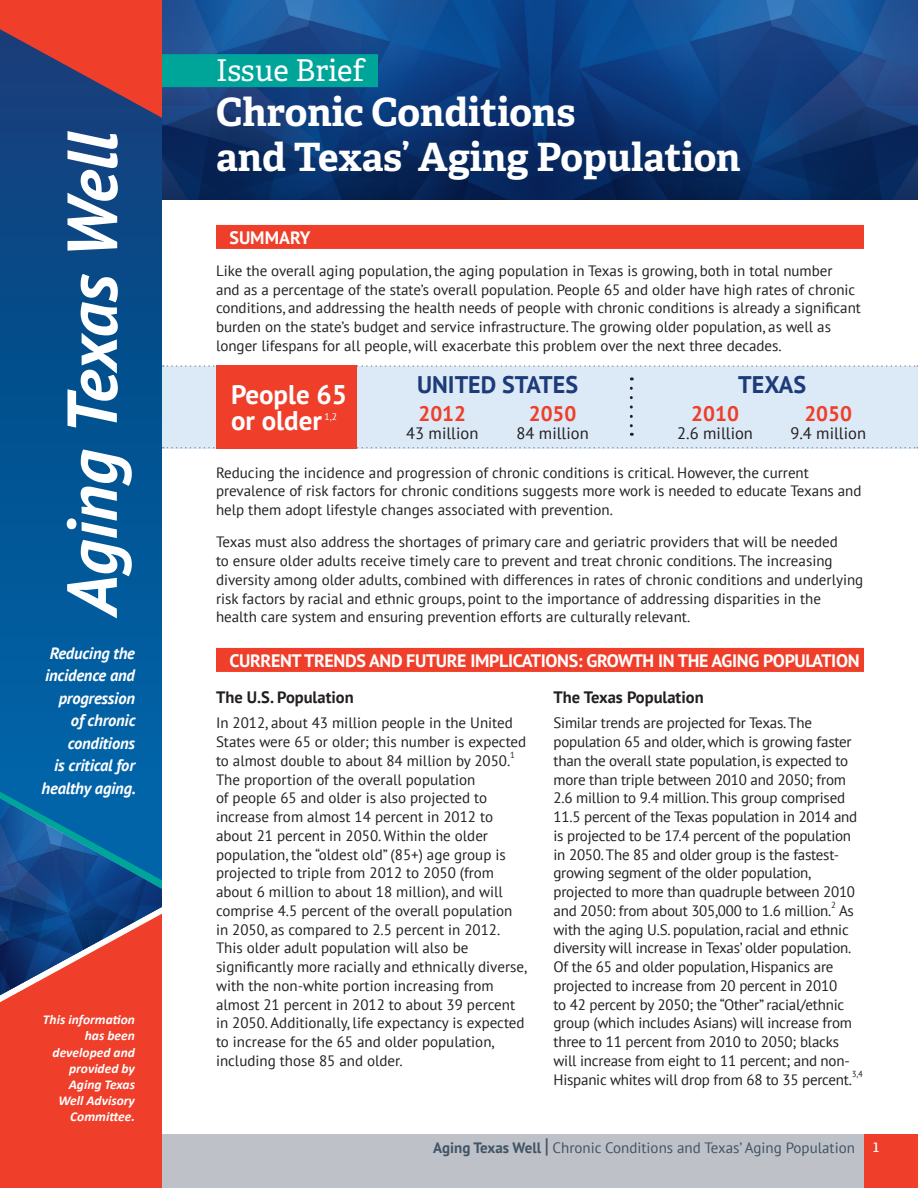
<style>
.page{position:relative;width:918px;height:1188px;background:#fff}
.page>*{position:absolute;margin:0;border:0;box-sizing:border-box;transform-origin:0 0}
.Copy{font:italic 700 70.5px "PT Sans";letter-spacing:-.01em;color:#fff}
.t1{font:700 39px/45px "Adelle PE";color:#fff}
.t2{font:30px "Adelle PE";color:#fff}
.Copy-2{font:700 27px/25.5px "PT Sans";color:#fff}
.Copy-3{font:700 24px "PT Sans";color:#1d3b78}
.Copy-4{font:700 21px "PT Sans";color:#ef3e29}
.t3{font:700 18px "PT Sans";letter-spacing:-.02em;color:#fff}
.t4{font:700 18px "PT Sans";color:#fff}
.SideQuote{font:italic 700 16.5px/22.5px "PT Sans";letter-spacing:-.01em;color:#fff;text-align:right}
.Copy-5{font:16.5px "PT Sans";color:#231f20}
.t5{font:700 16.5px "PT Sans";color:#231f20}
.Copy-6{font:15px/18.8px "PT Sans";color:#231f20}
.t6{font:15px "PT Sans";color:#415364}
.t7{font:italic 700 13.5px/16.2px "Calibri";color:#fff;text-align:right}
.Copy-7{font:9.6px "PT Sans";color:#fff}
.Copy-8{font:8.7px "PT Sans";color:#231f20}
.s1{font-weight:700}
.s2{font-weight:700;font-size:21px}
.s3{font-family:"Adelle PE";font-size:16.5px;color:#fff}
</style>
<div class="page">
<div style="left:162px;top:1134px;width:756px;height:54px;background:#bec1c8"></div>
<div style="left:864px;top:1134px;width:54px;height:54px;background:#ef3e29"></div>
<svg style="left:0;top:118px;width:162px;height:680px;background:#045392"></svg>
<img style="left:162px;top:0;width:756px;height:200px">
<div style="left:155px;top:54px;width:223px;height:33px;background:#00a59a"></div>
<div style="left:162px;top:366px;width:756px;height:82px;background:#dce9f6"></div>
<svg style="left:163px;top:447px;width:755px;height:1px"></svg>
<svg style="left:163px;top:365px;width:755px;height:2px"></svg>
<div style="left:216px;top:225px;width:648px;height:24px;background:#ef3e29"></div>
<div style="left:216px;top:648px;width:648px;height:24px;background:#ef3e29"></div>
<div style="left:216px;top:365px;width:140px;height:84px;background:#ef3e29"></div>
<svg style="left:630px;top:388px;width:3px;height:48px"></svg>
<div style="left:0;top:995px;width:162px;height:193px;background:#ef3e29"></div>
<svg style="left:0;top:798px;width:162px;height:197px;background:#3f527f"></svg>
<svg style="left:0;top:0;width:162px;height:118px;background:#9d3e48"></svg>
<p class="Copy" style="left:45px;top:616px;width:486px;rotate:-90deg">Aging Texas Well</p>
<p class="SideQuote" style="left:42px;top:641px;width:96px">Reducing the incidence and progression<br>of chronic conditions<br>is critical for healthy aging.</p>
<p class="t7" style="left:43px;top:1012px;width:94px">This information has been developed and provided by<br>Aging Texas<br>Well Advisory<br>Committee.</p>
<h1 class="t2" style="left:216px;top:49px;width:150px">Issue Brief</h1>
<h1 class="t1" style="left:216px;top:88px;width:526px">Chronic Conditions<br>and Texas’ Aging Population</h1>
<h2 class="t4" style="left:230px;top:225px;width:82px">SUMMARY</h2>
<p class="Copy-6" style="left:216px;top:261px;width:647px">Like the overall aging population, the aging population in Texas is growing, both in total number<br>and as a percentage of the state’s overall population. People 65 and older have high rates of chronic conditions, and addressing the health needs of people with chronic conditions is already a significant burden on the state’s budget and service infrastructure. The growing older population, as well as longer lifespans for all people, will exacerbate this problem over the next three decades.</p>
<p class="Copy-2" style="left:231px;top:381px;width:118px">People 65 or older</p>
<p class="Copy-7" style="left:325px;top:410px;width:14px">1,2</p>
<p class="Copy-3" style="left:417px;top:369px;width:163px">UNITED STATES</p>
<p class="Copy-3" style="left:738px;top:369px;width:69px">TEXAS</p>
<p class="Copy-4" style="left:419px;top:399px;width:49px">2012</p>
<p class="Copy-5" style="left:406px;top:422px;width:74px">43 million</p>
<p class="Copy-4" style="left:529px;top:399px;width:49px">2050</p>
<p class="Copy-5" style="left:517px;top:422px;width:74px">84 million</p>
<p class="Copy-4" style="left:691px;top:399px;width:49px">2010</p>
<p class="Copy-5" style="left:677px;top:422px;width:77px">2.6 million</p>
<p class="Copy-4" style="left:804px;top:399px;width:49px">2050</p>
<p class="Copy-5" style="left:790px;top:422px;width:77px">9.4 million</p>
<p class="Copy-6" style="left:216px;top:463px;width:647px">Reducing the incidence and progression of chronic conditions is critical. However, the current prevalence of risk factors for chronic conditions suggests more work is needed to educate Texans and help them adopt lifestyle changes associated with prevention.</p>
<p class="Copy-6" style="left:216px;top:532px;width:649px">Texas must also address the shortages of primary care and geriatric providers that will be needed<br>to ensure older adults receive timely care to prevent and treat chronic conditions. The increasing diversity among older adults, combined with differences in rates of chronic conditions and underlying risk factors by racial and ethnic groups, point to the importance of addressing disparities in the health care system and ensuring prevention efforts are culturally relevant.</p>
<h2 class="t3" style="left:230px;top:648px;width:632px">CURRENT TRENDS AND FUTURE IMPLICATIONS: GROWTH IN THE AGING POPULATION</h2>
<h3 class="t5" style="left:216px;top:686px;width:139px">The U.S. Population</h3>
<p class="Copy-6" style="left:216px;top:713px;width:312px">In 2012, about 43 million people in the United<br>States were 65 or older; this number is expected to almost double to about 84 million by 2050.</p>
<p class="Copy-8" style="left:510px;top:749px;width:6px">1</p>
<p class="Copy-6" style="left:216px;top:770px;width:312px">The proportion of the overall population<br>of people 65 and older is also projected to increase from almost 14 percent in 2012 to about 21 percent in 2050. Within the older population, the “oldest old” (85+) age group is projected to triple from 2012 to 2050 (from about 6 million to about 18 million), and will comprise 4.5 percent of the overall population in 2050, as compared to 2.5 percent in 2012.<br>This older adult population will also be significantly more racially and ethnically diverse, with the non-white portion increasing from almost 21 percent in 2012 to about 39 percent in 2050. Additionally, life expectancy is expected to increase for the 65 and older population, including those 85 and older.</p>
<h3 class="t5" style="left:554px;top:686px;width:152px">The Texas Population</h3>
<p class="Copy-6" style="left:554px;top:713px;width:305px">Similar trends are projected for Texas. The population 65 and older, which is growing faster than the overall state population, is expected to more than triple between 2010 and 2050; from 2.6 million to 9.4 million. This group comprised 11.5 percent of the Texas population in 2014 and is projected to be 17.4 percent of the population in 2050. The 85 and older group is the fastest&shy;growing segment of the older population, projected to more than quadruple between 2010 and 2050: from about 305,000 to 1.6 million.</p>
<p class="Copy-8" style="left:831px;top:899px;width:6px">2</p>
<p class="Copy-6" style="left:554px;top:901px;width:302px;text-indent:286px">As with the aging U.S. population, racial and ethnic diversity will increase in Texas’ older population.<br>Of the 65 and older population, Hispanics are projected to increase from 20 percent in 2010<br>to 42 percent by 2050; the “Other” racial/ethnic group (which includes Asians) will increase from three to 11 percent from 2010 to 2050; blacks will increase from eight to 11 percent; and non-Hispanic whites will drop from 68 to 35 percent.</p>
<p class="Copy-8" style="left:852px;top:1068px;width:12px">3,4</p>
<h3 class="t6" style="left:433px;top:1138px;width:447px"><span class="s1">Aging Texas Well</span> <span class="s2">|</span> Chronic Conditions and Texas’ Aging Population <span class="s3">1</span></h3>
</div>
